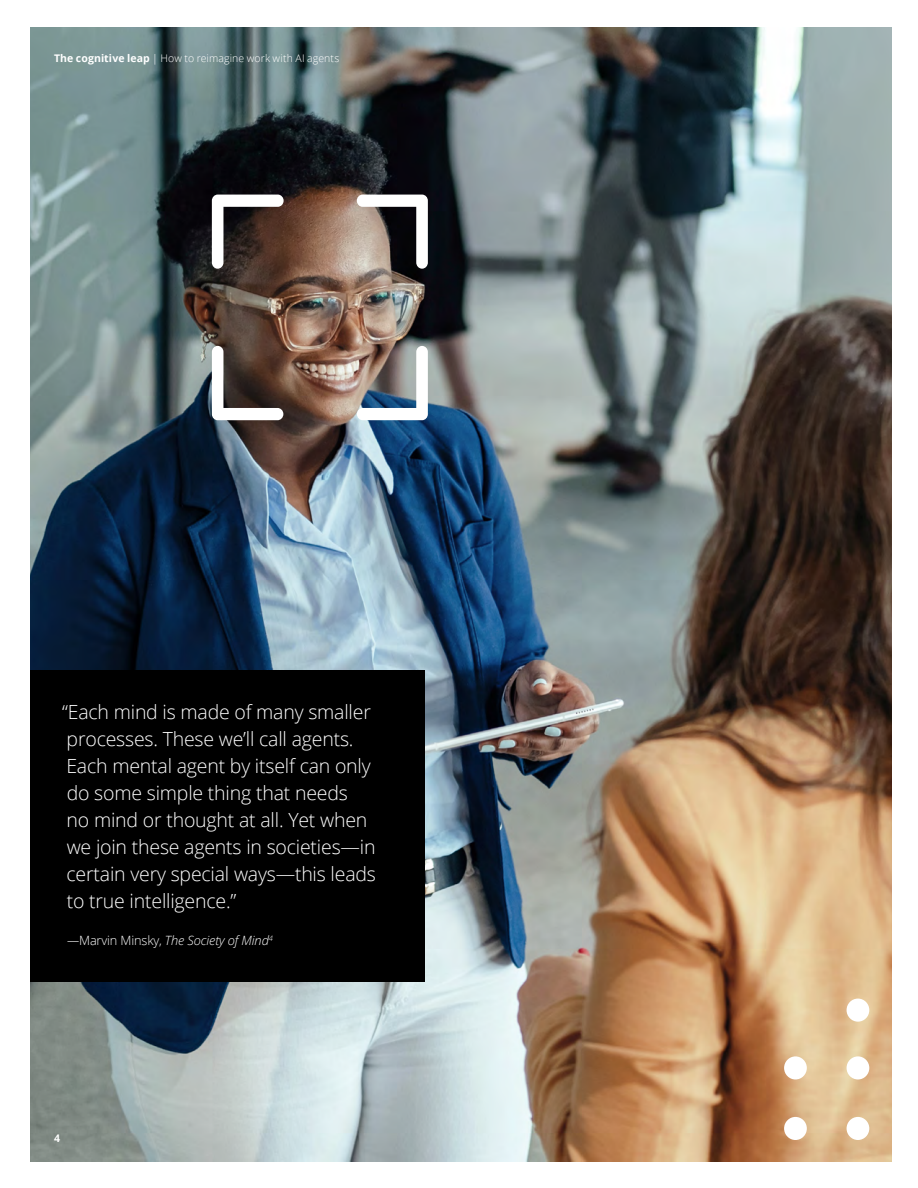
<style>
.page{position:relative;width:918px;height:1188px;background:#fff}
.page>*{position:absolute;margin:0;border:0;box-sizing:border-box;transform-origin:0 0}
.t1{font:300 19.5px/27px "Open Sans";letter-spacing:-.01em;color:#fff}
.t2{font:italic 300 12.75px "Open Sans";letter-spacing:-.01em;color:#fff}
.t3{font:300 10.5px "Open Sans";letter-spacing:.01em;color:#fff}
.t4{font:700 10.5px "Open Sans";color:#fff}
.s1{font-weight:700}
.s2{font-style:normal}
</style>
<div class="page">
<img style="left:30px;top:27px;width:862px;height:1134px">
<div style="left:31px;top:671px;width:394px;height:311px;background:#000"></div>
<div style="left:784px;top:1056px;width:23px;height:23px;background:#fff;border-radius:50%"></div>
<div style="left:847px;top:1056px;width:22px;height:23px;background:#fff;border-radius:50%"></div>
<div style="left:784px;top:1117px;width:23px;height:23px;background:#fff;border-radius:50%"></div>
<div style="left:847px;top:1117px;width:22px;height:23px;background:#fff;border-radius:50%"></div>
<div style="left:847px;top:999px;width:22px;height:23px;background:#fff;border-radius:50%"></div>
<svg style="left:212px;top:195px;width:72px;height:74px"></svg>
<svg style="left:212px;top:346px;width:71px;height:74px"></svg>
<img style="left:357px;top:346px;width:71px;height:74px">
<svg style="left:357px;top:195px;width:71px;height:74px"></svg>
<p class="t3" style="left:54px;top:51px;width:287px"><span class="s1">The cognitive leap</span> | How to reimagine work with AI agents</p>
<p class="t1" style="left:62px;top:698px;width:315px">“Each mind is made of many smaller processes. These we’ll call agents.<br>Each mental agent by itself can only do some simple thing that needs<br>no mind or thought at all. Yet when we join these agents in societies—in certain very special ways—this leads to true intelligence.”</p>
<p class="t2" style="left:67px;top:932px;width:207px">—<span class="s2">Marvin Minsky,</span> The Society of Mind<sup>4</sup></p>
<p class="t4" style="left:54px;top:1131px;width:7px">4</p>
</div>
